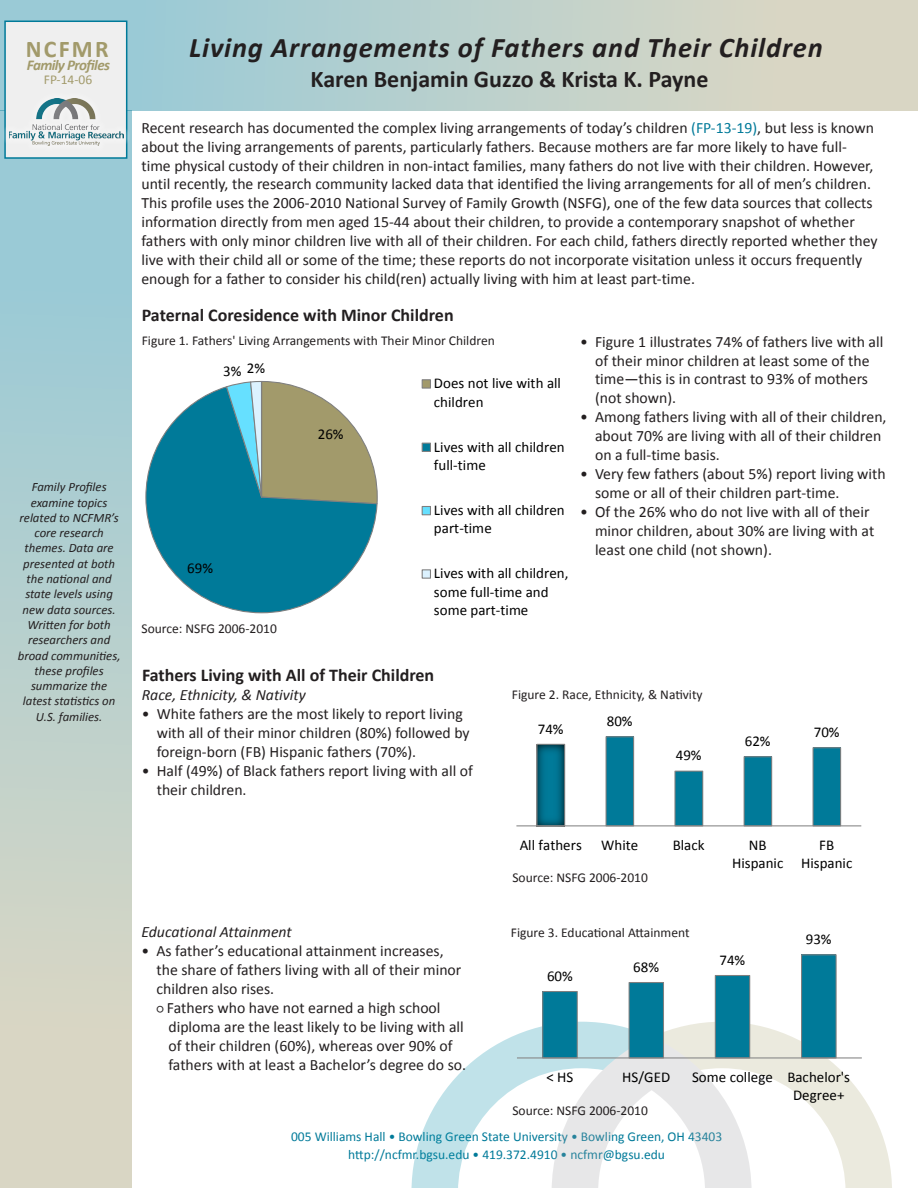
<style>
.page{position:relative;width:918px;height:1188px;background:#fff}
.page>*{position:absolute;margin:0;border:0;box-sizing:border-box;transform-origin:0 0}
.t1{font:italic 700 28.5px "Calibri";letter-spacing:.03em;color:#231f20}
.t2{font:700 24px "Calibri";color:#231f20}
.t3{font:700 24px "Calibri";letter-spacing:.09em;color:#a29a6b}
.t4{font:700 18px "Calibri";color:#231f20}
.t5{font:15.75px/18.9px "Calibri";color:#231f20}
.t6{font:italic 15.75px "Calibri";color:#231f20}
.t7{font:15px/18.3px "Calibri";color:#000}
.t8{font:italic 700 15px "Calibri";letter-spacing:-.04em;color:#a29a6b}
.t9{font:13.5px "Calibri";color:#231f20}
.Address{font:13.5px "Calibri";color:#007a99}
.t10{font:13.5px "Calibri";color:#a29a6b}
.t11{font:italic 12.75px/15.3px "Calibri";color:#231f20;text-align:center}
.s1{color:#007a99}
.s2{font-size:13.5px}
</style>
<div class="page">
<div style="left:0;top:110px;width:132px;height:1078px;background:linear-gradient(to bottom,#90c8d9,#e1d8c2)"></div>
<div style="left:0;top:0;width:918px;height:110px;background:linear-gradient(to right,#8ec7d7,#e3d9c2)"></div>
<svg style="left:411px;top:1022px;width:481px;height:166px"></svg>
<div style="left:4px;top:21px;width:123px;height:138px;background:#efefef;border:2px solid #007a99"></div>
<div style="left:0;top:90px;width:132px;height:69px;background:#848484;opacity:.75"></div>
<svg style="left:145px;top:386px;width:233px;height:228px"></svg>
<svg style="left:225px;top:381px;width:153px;height:124px"></svg>
<div style="left:422px;top:379px;width:9px;height:10px;background:#a29a6b;border:1px solid #7f7f7f"></div>
<div style="left:422px;top:443px;width:9px;height:9px;background:#007a99;border:1px solid #7f7f7f"></div>
<div style="left:422px;top:506px;width:9px;height:9px;background:#66e0ff;border:1px solid #7f7f7f"></div>
<div style="left:422px;top:569px;width:9px;height:10px;background:#dcf2ff;border:1px solid #7f7f7f"></div>
<img style="left:538px;top:746px;width:25px;height:78px">
<div style="left:536px;top:744px;width:29px;height:82px;border:1px solid #7f7f7f"></div>
<div style="left:606px;top:737px;width:28px;height:89px;background:#007a99"></div>
<div style="left:606px;top:736px;width:28px;height:90px;border:1px solid #7f7f7f"></div>
<div style="left:675px;top:771px;width:28px;height:55px;background:#007a99"></div>
<div style="left:674px;top:771px;width:29px;height:55px;border:1px solid #7f7f7f"></div>
<div style="left:744px;top:757px;width:28px;height:69px;background:#007a99"></div>
<div style="left:744px;top:756px;width:28px;height:70px;border:1px solid #7f7f7f"></div>
<div style="left:813px;top:748px;width:28px;height:78px;background:#007a99"></div>
<div style="left:813px;top:747px;width:28px;height:79px;border:1px solid #7f7f7f"></div>
<hr style="left:516px;top:825px;width:345px;height:1px;background:#868686">
<div style="left:543px;top:992px;width:34px;height:66px;background:#007a99"></div>
<div style="left:542px;top:991px;width:36px;height:67px;border:1px solid #7f7f7f"></div>
<div style="left:629px;top:983px;width:34px;height:75px;background:#007a99"></div>
<div style="left:629px;top:982px;width:35px;height:76px;border:1px solid #7f7f7f"></div>
<div style="left:715px;top:976px;width:35px;height:82px;background:#007a99"></div>
<div style="left:715px;top:975px;width:35px;height:83px;border:1px solid #7f7f7f"></div>
<div style="left:802px;top:955px;width:34px;height:103px;background:#007a99"></div>
<div style="left:801px;top:954px;width:36px;height:104px;border:1px solid #7f7f7f"></div>
<hr style="left:517px;top:1057px;width:345px;height:1px;background:#868686">
<p class="t3" style="left:26px;top:33px;width:84px">NCFMR</p>
<p class="t8" style="left:27px;top:55px;width:85px">Family Profiles</p>
<p class="t10" style="left:44px;top:71px;width:50px">FP-14-06</p>
<p class="t11" style="left:18px;top:479px;width:104px">Family Profiles examine topics related to NCFMR’s core research themes. Data are presented at both the national and state levels using new data sources.<br>Written for both researchers and broad communities, these profiles summarize the latest statistics on<br>U.S. families.</p>
<p class="t1" style="left:189px;top:29px;width:635px">Living Arrangements of Fathers and Their Children</p>
<p class="t2" style="left:311px;top:64px;width:399px">Karen Benjamin Guzzo &amp; Krista K. Payne</p>
<p class="t5" style="left:141px;top:118px;width:738px">Recent research has documented the complex living arrangements of today’s children <span class="s1">(FP-13-19)</span>, but less is known about the living arrangements of parents, particularly fathers. Because mothers are far more likely to have full&shy;time physical custody of their children in non-intact families, many fathers do not live with their children. However, until recently, the research community lacked data that identified the living arrangements for all of men’s children.<br>This profile uses the 2006-2010 National Survey of Family Growth (NSFG), one of the few data sources that collects information directly from men aged 15-44 about their children, to provide a contemporary snapshot of whether fathers with only minor children live with all of their children. For each child, fathers directly reported whether they live with their child all or some of the time; these reports do not incorporate visitation unless it occurs frequently enough for a father to consider his child(ren) actually living with him at least part-time.</p>
<p class="t4" style="left:142px;top:304px;width:313px">Paternal Coresidence with Minor Children</p>
<p class="t9" style="left:142px;top:332px;width:355px">Figure 1. Fathers' Living Arrangements with Their Minor Children</p>
<p class="t5" style="left:595px;top:332px;width:290px;text-indent:-15px">• Figure 1 illustrates 74% of fathers live with all of their minor children at least some of the time—this is in contrast to 93% of mothers (not shown).</p>
<p class="t5" style="left:595px;top:408px;width:293px;text-indent:-15px">• Among fathers living with all of their children, about 70% are living with all of their children on a full-time basis.</p>
<p class="t5" style="left:595px;top:464px;width:292px;text-indent:-15px">• Very few fathers (about 5%) report living with some or all of their children part-time.</p>
<p class="t5" style="left:595px;top:502px;width:281px;text-indent:-15px">• Of the 26% who do not live with all of their minor children, about 30% are living with at least one child (not shown).</p>
<p class="t7" style="left:223px;top:360px;width:43px">3% 2%</p>
<p class="t7" style="left:434px;top:374px;width:129px">Does not live with all children</p>
<p class="t7" style="left:434px;top:437px;width:132px">Lives with all children full-time</p>
<p class="t7" style="left:434px;top:501px;width:132px">Lives with all children part-time</p>
<p class="t7" style="left:434px;top:564px;width:136px">Lives with all children, some full-time and some part-time</p>
<p class="t7" style="left:318px;top:425px;width:27px">26%</p>
<p class="t7" style="left:187px;top:559px;width:27px">69%</p>
<p class="t9" style="left:141px;top:620px;width:137px">Source: NSFG 2006-2010</p>
<p class="t4" style="left:142px;top:663px;width:294px">Fathers Living with All of Their Children</p>
<p class="t6" style="left:142px;top:684px;width:166px">Race, Ethnicity, &amp; Nativity</p>
<p class="t5" style="left:157px;top:704px;width:314px;text-indent:-15px">• White fathers are the most likely to report living with all of their minor children (80%) followed by foreign-born (FB) Hispanic fathers (70%).</p>
<p class="t5" style="left:157px;top:761px;width:318px;text-indent:-15px">• Half (49%) of Black fathers report living with all of their children.</p>
<p class="t6" style="left:141px;top:921px;width:152px">Educational Attainment</p>
<p class="t5" style="left:156px;top:942px;width:306px;text-indent:-15px">• As father’s educational attainment increases, the share of fathers living with all of their minor children also rises.</p>
<p class="t5" style="left:168px;top:998px;width:299px;text-indent:-12px"><span class="s2">○</span> Fathers who have not earned a high school diploma are the least likely to be living with all of their children (60%), whereas over 90% of fathers with at least a Bachelor’s degree do so.</p>
<p class="t9" style="left:512px;top:686px;width:192px">Figure 2. Race, Ethnicity, &amp; Nativity</p>
<p class="t7" style="left:538px;top:719px;width:27px">74%</p>
<p class="t7" style="left:607px;top:712px;width:27px">80%</p>
<p class="t7" style="left:676px;top:746px;width:27px">49%</p>
<p class="t7" style="left:745px;top:732px;width:27px">62%</p>
<p class="t7" style="left:814px;top:723px;width:27px">70%</p>
<p class="t7" style="left:520px;top:836px;width:64px">All fathers</p>
<p class="t7" style="left:601px;top:836px;width:39px">White</p>
<p class="t7" style="left:673px;top:836px;width:33px">Black</p>
<p class="t7" style="left:732px;top:836px;width:53px;text-align:center">NB<br>Hispanic</p>
<p class="t7" style="left:801px;top:836px;width:53px;text-align:center">FB<br>Hispanic</p>
<p class="t9" style="left:512px;top:869px;width:137px">Source: NSFG 2006-2010</p>
<p class="t9" style="left:511px;top:924px;width:180px">Figure 3. Educational Attainment</p>
<p class="t7" style="left:547px;top:967px;width:27px">60%</p>
<p class="t7" style="left:633px;top:958px;width:27px">68%</p>
<p class="t7" style="left:720px;top:951px;width:27px">74%</p>
<p class="t7" style="left:806px;top:930px;width:27px">93%</p>
<p class="t7" style="left:546px;top:1068px;width:29px">&lt; HS</p>
<p class="t7" style="left:622px;top:1068px;width:50px">HS/GED</p>
<p class="t7" style="left:793px;top:1068px;width:58px;text-indent:-101px">Some college Bachelor's<br>Degree+</p>
<p class="t9" style="left:512px;top:1102px;width:137px">Source: NSFG 2006-2010</p>
<p class="Address" style="left:291px;top:1128px;width:433px">005 Williams Hall • Bowling Green State University • Bowling Green, OH 43403</p>
<p class="Address" style="left:348px;top:1146px;width:318px">http://ncfmr.bgsu.edu • 419.372.4910 • ncfmr@bgsu.edu</p>
</div>
